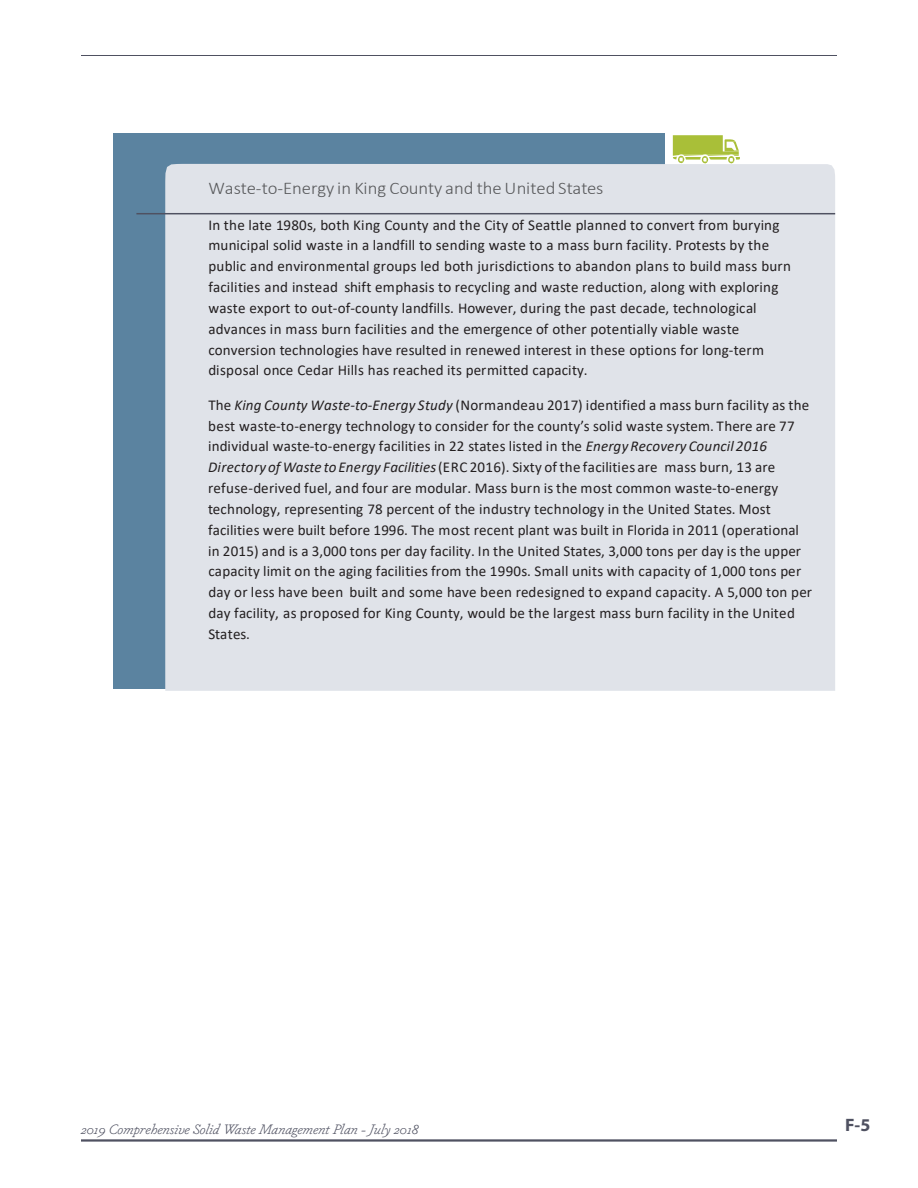
<style>
.page{position:relative;width:918px;height:1188px;background:#fff}
.page>*{position:absolute;margin:0;border:0;box-sizing:border-box;transform-origin:0 0}
.t1{font:700 18px "Myriad Pro";color:#4f5161}
.t2{font:300 17.85px "Calibri";letter-spacing:-.005em;color:#58595b;scale:1.05 1}
.t3{font:15px/20.9px "Calibri";letter-spacing:.015em;color:#231f20}
.t4{font:italic 300 13.5px "Dapifer";color:#4f5161}
.s1{font-style:italic}
</style>
<div class="page">
<hr style="left:81px;top:1139px;width:756px;height:3px;background:#4f5161">
<hr style="left:81px;top:55px;width:756px;height:1px;background:#4f5161">
<div style="left:114px;top:133px;width:551px;height:555px;background:#5b83a0"></div>
<div style="left:165px;top:164px;width:670px;height:527px;background:#e0e3e9"></div>
<hr style="left:136px;top:213px;width:699px;height:1px;background:#4f5161">
<svg style="left:673px;top:135px;width:67px;height:28px"></svg>
<p class="t2" style="left:208px;top:177px;width:378px">Waste-to-Energy in King County and the United States</p>
<p class="t3" style="left:208px;top:214px;width:584px">In the late 1980s, both King County and the City of Seattle planned to convert from burying municipal solid waste in a landfill to sending waste to a mass burn facility. Protests by the public and environmental groups led both jurisdictions to abandon plans to build mass burn facilities and instead shift emphasis to recycling and waste reduction, along with exploring waste export to out-of-county landfills. However, during the past decade, technological advances in mass burn facilities and the emergence of other potentially viable waste conversion technologies have resulted in renewed interest in these options for long-term disposal once Cedar Hills has reached its permitted capacity.</p>
<p class="t3" style="left:208px;top:394px;width:605px">The <span class="s1">King County Waste-to-Energy Study</span> (Normandeau 2017) identified a mass burn facility as the best waste-to-energy technology to consider for the county’s solid waste system. There are 77 individual waste-to-energy facilities in 22 states listed in the <span class="s1">EnergyRecovery Council 2016<br>DirectoryofWaste to Energy Facilities</span>(ERC 2016). Sixty of the facilities are mass burn, 13 are refuse-derived fuel, and four are modular. Mass burn is the most common waste-to-energy technology, representing 78 percent of the industry technology in the United States. Most facilities were built before 1996. The most recent plant was built in Florida in 2011 (operational in 2015) and is a 3,000 tons per day facility. In the United States, 3,000 tons per day is the upper capacity limit on the aging facilities from the 1990s. Small units with capacity of 1,000 tons per day or less have been built and some have been redesigned to expand capacity. A 5,000 ton per day facility, as proposed for King County, would be the largest mass burn facility in the United States.</p>
<p class="t4" style="left:81px;top:1120px;width:339px">2019 Comprehensive Solid Waste Management Plan - July 2018</p>
<p class="t1" style="left:845px;top:1114px;width:27px">F-5</p>
</div>
